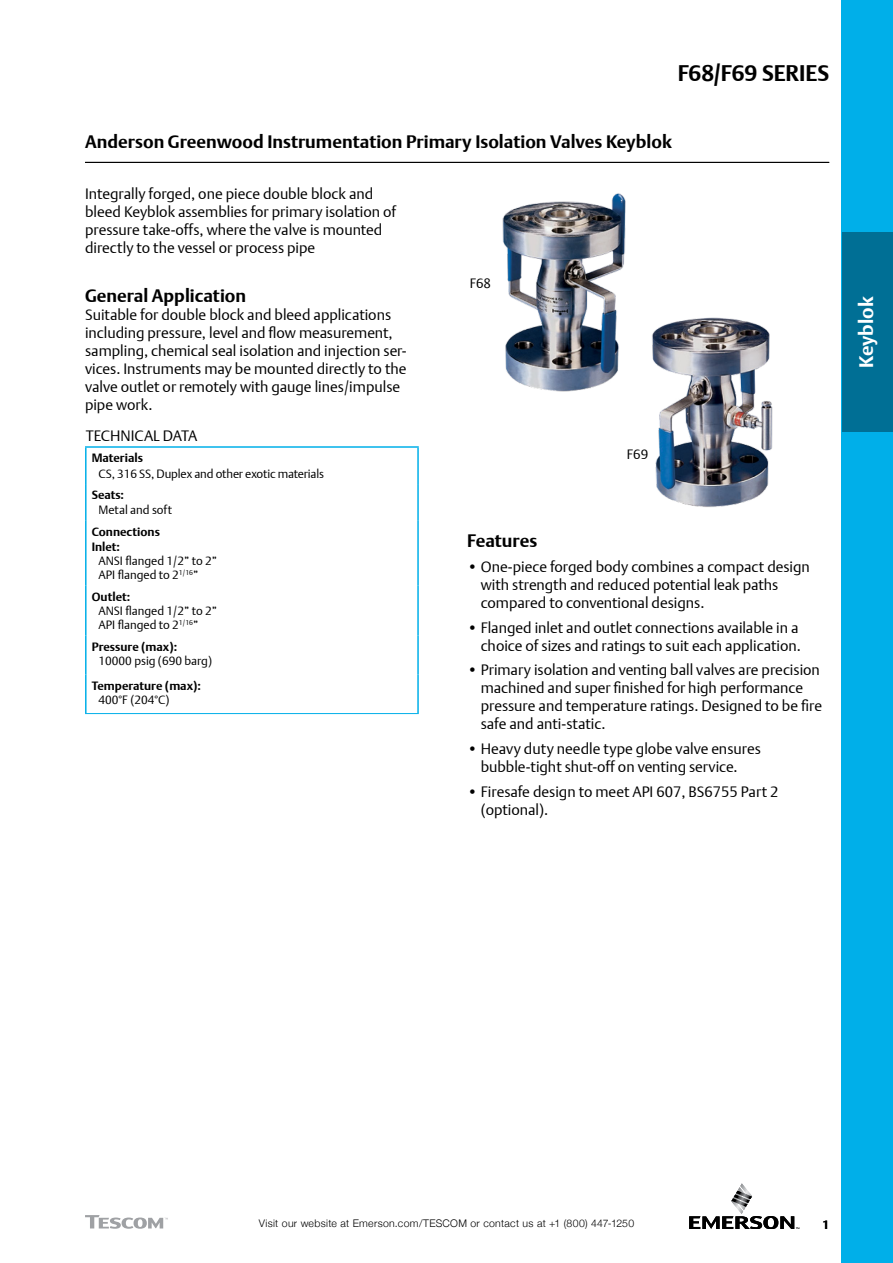
<style>
.page{position:relative;width:893px;height:1263px;background:#fff}
.page>*{position:absolute;margin:0;border:0;box-sizing:border-box;transform-origin:0 0}
.t1{font:700 22.5px "DTL Argo T";letter-spacing:-.005em;color:#000}
.t2{font:700 19.5px "DTL Argo T";color:#fff}
.t3{font:700 18px "DTL Argo T";color:#000}
.t4{font:15px/18px "DTL Argo T Light";color:#000}
.t5{font:13.5px "DTL Argo T Light";letter-spacing:-.005em;color:#000}
.t6{font:12px/14.4px "DTL Argo T Light";letter-spacing:-.005em;color:#000}
.t7{font:700 12px/14.4px "DTL Argo T";color:#000}
.t8{font:300 10.5px "Helvetica Neue";letter-spacing:.03em;color:#000}
</style>
<div class="page">
<div style="left:842px;top:0;width:51px;height:1263px;background:#00afe9"></div>
<svg style="left:85px;top:1215px;width:83px;height:14px"></svg>
<div style="left:842px;top:233px;width:51px;height:199px;background:#006f95"></div>
<hr style="left:85px;top:162px;width:744px;height:1px;background:#000">
<svg style="left:689px;top:1183px;width:110px;height:46px"></svg>
<hr style="left:85px;top:446px;width:334px;height:2px;background:#00afe9">
<hr style="left:85px;top:448px;width:2px;height:36px;background:#00afe9">
<hr style="left:417px;top:448px;width:2px;height:36px;background:#00afe9">
<hr style="left:85px;top:484px;width:2px;height:37px;background:#00afe9">
<hr style="left:85px;top:521px;width:2px;height:64px;background:#00afe9">
<hr style="left:85px;top:585px;width:2px;height:50px;background:#00afe9">
<hr style="left:417px;top:484px;width:2px;height:37px;background:#00afe9">
<hr style="left:417px;top:521px;width:2px;height:64px;background:#00afe9">
<hr style="left:417px;top:585px;width:2px;height:50px;background:#00afe9">
<hr style="left:85px;top:635px;width:2px;height:39px;background:#00afe9">
<hr style="left:85px;top:674px;width:2px;height:39px;background:#00afe9">
<hr style="left:417px;top:635px;width:2px;height:39px;background:#00afe9">
<hr style="left:417px;top:674px;width:2px;height:39px;background:#00afe9">
<hr style="left:85px;top:713px;width:334px;height:1px;background:#00afe9">
<img style="left:502px;top:193px;width:271px;height:314px">
<h1 class="t1" style="left:678px;top:60px;width:153px">F68/F69 SERIES</h1>
<p class="t3" style="left:85px;top:131px;width:588px">Anderson Greenwood Instrumentation Primary Isolation Valves Keyblok</p>
<p class="t4" style="left:85px;top:185px;width:313px">Integrally forged, one piece double block and bleed Keyblok assemblies for primary isolation of pressure take-offs, where the valve is mounted directly to the vessel or process pipe</p>
<p class="t3" style="left:85px;top:284px;width:163px">General Application</p>
<p class="t4" style="left:85px;top:305px;width:323px">Suitable for double block and bleed applications including pressure, level and flow measurement, sampling, chemical seal isolation and injection ser&shy;vices. Instruments may be mounted directly to the valve outlet or remotely with gauge lines/impulse pipe work.</p>
<p class="t4" style="left:86px;top:427px;width:113px">TECHNICAL DATA</p>
<p class="t7" style="left:92px;top:451px;width:53px">Materials</p>
<p class="t6" style="left:99px;top:466px;width:227px">CS, 316 SS, Duplex and other exotic materials</p>
<p class="t7" style="left:92px;top:488px;width:34px">Seats:</p>
<p class="t6" style="left:99px;top:502px;width:75px">Metal and soft</p>
<p class="t7" style="left:92px;top:525px;width:70px">Connections<br>Inlet:</p>
<p class="t6" style="left:99px;top:553px;width:120px">ANSI flanged 1/2” to 2”<br>API flanged to 2<sup>1/16</sup>”</p>
<p class="t7" style="left:92px;top:589px;width:40px">Outlet:</p>
<p class="t6" style="left:99px;top:603px;width:120px">ANSI flanged 1/2” to 2”<br>API flanged to 2<sup>1/16</sup>”</p>
<p class="t7" style="left:92px;top:639px;width:87px">Pressure (max):</p>
<p class="t6" style="left:99px;top:653px;width:115px">10000 psig (690 barg)</p>
<p class="t7" style="left:92px;top:678px;width:111px">Temperature (max):</p>
<p class="t6" style="left:99px;top:693px;width:72px">400°F (204°C)</p>
<p class="t5" style="left:470px;top:275px;width:23px">F68</p>
<p class="t5" style="left:627px;top:446px;width:23px">F69</p>
<p class="t3" style="left:467px;top:530px;width:72px">Features</p>
<p class="t4" style="left:481px;top:557px;width:331px;text-indent:-14px">• One-piece forged body combines a compact design with strength and reduced potential leak paths compared to conventional designs.</p>
<p class="t4" style="left:467px;top:618px;width:335px;text-align:right">• Flanged inlet and outlet connections available in a choice of sizes and ratings to suit each application.</p>
<p class="t4" style="left:481px;top:661px;width:343px;text-indent:-14px">• Primary isolation and venting ball valves are precision machined and super finished for high performance pressure and temperature ratings. Designed to be fire safe and anti-static.</p>
<p class="t4" style="left:481px;top:740px;width:282px;text-indent:-14px">• Heavy duty needle type globe valve ensures bubble-tight shut-off on venting service.</p>
<p class="t4" style="left:481px;top:782px;width:299px;text-indent:-14px">• Firesafe design to meet API 607, BS6755 Part 2 (optional).</p>
<h2 class="t2" style="left:855px;top:368px;width:73px;rotate:-90deg">Keyblok</h2>
<p class="t8" style="left:259px;top:1215px;width:377px">Visit our website at Emerson.com/TESCOM or contact us at +1 (800) 447-1250</p>
<p class="t7" style="left:823px;top:1217px;width:8px">1</p>
</div>
